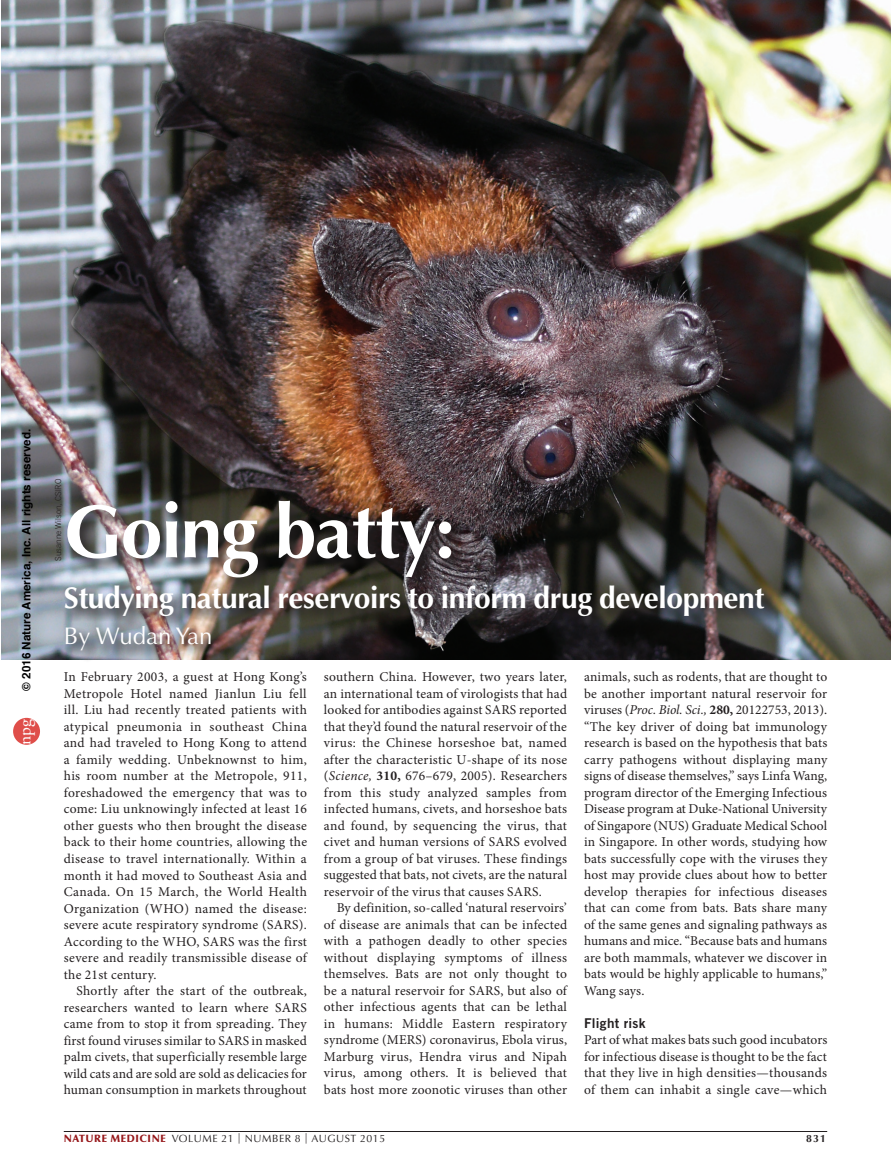
<style>
.page{position:relative;width:891px;height:1175px;background:#fff}
.page>*{position:absolute;margin:0;border:0;box-sizing:border-box;transform-origin:0 0}
.t1{font:700 75px "Optima LT Std";letter-spacing:-.02em;color:#fff}
.t2{font:700 30px "Optima LT Std";letter-spacing:-.015em;color:#fff}
.t3{font:24px "Optima LT Std";color:#fff}
.t4{font:17.4px "Adobe Garamond Pro";color:#fff}
.TEXT_body_news_NOBRE{font:13.5px/16.5px "Minion Pro";letter-spacing:.01em;color:#231f20;text-align:justify}
.TEXT_FIRST_news_NO_B{font:13.5px/16.5px "Minion Pro";letter-spacing:.02em;color:#231f20;text-align:justify}
.SUBHEAD{font:13.5px "Trade Gothic LT Std Bd 2";letter-spacing:.02em;color:#231f20}
.t5{font:700 11.7px "Helvetica";color:#000}
.t6{font:10.5px "Optima LT Std";letter-spacing:.05em;color:#231f20}
.t7{font:700 10.5px "Optima LT Std";color:#231f20}
.CAPTION_photo_credit{font:300 8.25px "Trade Gothic LT Std";letter-spacing:-.005em;color:#231f20}
.s1{font-family:"Arial"}
.s2{font-style:italic}
.s3{font-weight:700}
.s4{font-weight:900;color:#961619}
</style>
<div class="page">
<hr style="left:64px;top:1131px;width:763px;height:1px;background:#231f20">
<img style="left:1px;top:0;width:890px;height:659px">
<div style="left:63px;top:498px;width:715px;height:165px;background:#231f20;opacity:.75"></div>
<div style="left:13px;top:718px;width:27px;height:26px;background:#df4e4a;border-radius:50%"></div>
<p class="t5" style="left:17px;top:690px;width:263px;rotate:-90deg">© 201<span class="s1">6</span> Nature America, Inc. All rights reserved.</p>
<p class="t4" style="left:14px;top:744px;width:28px;rotate:-90deg">npg</p>
<p class="CAPTION_photo_credit" style="left:53px;top:561px;width:84px;rotate:-90deg">Susanne Wilson, CSIRO</p>
<p class="t1" style="left:64px;top:488px;width:393px">Going batty:</p>
<p class="t2" style="left:64px;top:580px;width:702px">Studying natural reservoirs to inform drug development</p>
<p class="t3" style="left:64px;top:622px;width:150px">By Wudan Yan</p>
<p class="TEXT_FIRST_news_NO_B" style="left:64px;top:669px;width:245px">In February 2003, a guest at Hong Kong’s Metropole Hotel named Jianlun Liu fell ill. Liu had recently treated patients with atypical pneumonia in southeast China and had traveled to Hong Kong to attend a family wedding. Unbeknownst to him, his room number at the Metropole, 911, foreshadowed the emergency that was to come: Liu unknowingly infected at least 16 other guests who then brought the disease back to their home countries, allowing the disease to travel internationally. Within a month it had moved to Southeast Asia and Canada. On 15 March, the World Health Organization (WHO) named the disease: severe acute respiratory syndrome (SARS).<br>According to the WHO, SARS was the first severe and readily transmissible disease of the 21st century.</p>
<p class="TEXT_body_news_NOBRE" style="left:64px;top:982px;width:245px;text-indent:13px">Shortly after the start of the outbreak, researchers wanted to learn where SARS came from to stop it from spreading. They first found viruses similar to SARS in masked palm civets, that superficially resemble large wild cats and are sold are sold as delicacies for human consumption in markets throughout</p>
<p class="TEXT_body_news_NOBRE" style="left:324px;top:669px;width:245px">southern China. However, two years later, an international team of virologists that had looked for antibodies against SARS reported that they’d found the natural reservoir of the virus: the Chinese horseshoe bat, named after the characteristic U-shape of its nose (<span class="s2">Science,</span> <span class="s3">310,</span> 676–679, 2005). Researchers from this study analyzed samples from infected humans, civets, and horseshoe bats and found, by sequencing the virus, that civet and human versions of SARS evolved from a group of bat viruses. These findings suggested that bats, not civets, are the natural reservoir of the virus that causes SARS.</p>
<p class="TEXT_body_news_NOBRE" style="left:324px;top:900px;width:245px;text-indent:13px">By definition, so-called ‘natural reservoirs’ of disease are animals that can be infected with a pathogen deadly to other species without displaying symptoms of illness themselves. Bats are not only thought to be a natural reservoir for SARS, but also of other infectious agents that can be lethal in humans: Middle Eastern respiratory syndrome (MERS) coronavirus, Ebola virus, Marburg virus, Hendra virus and Nipah virus, among others. It is believed that bats host more zoonotic viruses than other</p>
<p class="TEXT_body_news_NOBRE" style="left:584px;top:669px;width:245px">animals, such as rodents, that are thought to be another important natural reservoir for viruses (<span class="s2">Proc. Biol. Sci.,</span> <span class="s3">280,</span> 20122753, 2013). “The key driver of doing bat immunology research is based on the hypothesis that bats carry pathogens without displaying many signs of disease themselves,” says Linfa Wang, program director of the Emerging Infectious Disease program at Duke-National University of Singapore (NUS) Graduate Medical School in Singapore. In other words, studying how bats successfully cope with the viruses they host may provide clues about how to better develop therapies for infectious diseases that can come from bats. Bats share many of the same genes and signaling pathways as humans and mice. “Because bats and humans are both mammals, whatever we discover in bats would be highly applicable to humans,” Wang says.</p>
<p class="SUBHEAD" style="left:584px;top:1014px;width:63px">Flight risk</p>
<p class="TEXT_FIRST_news_NO_B" style="left:584px;top:1031px;width:245px">Part of what makes bats such good incubators for infectious disease is thought to be the fact that they live in high densities—thousands of them can inhabit a single cave—which</p>
<p class="t6" style="left:64px;top:1132px;width:323px"><span class="s4">NATURE MEDICINE</span> VOLUME 21 | NUMBER 8 | AUGUST 2015</p>
<p class="t7" style="left:806px;top:1132px;width:21px">831</p>
</div>
